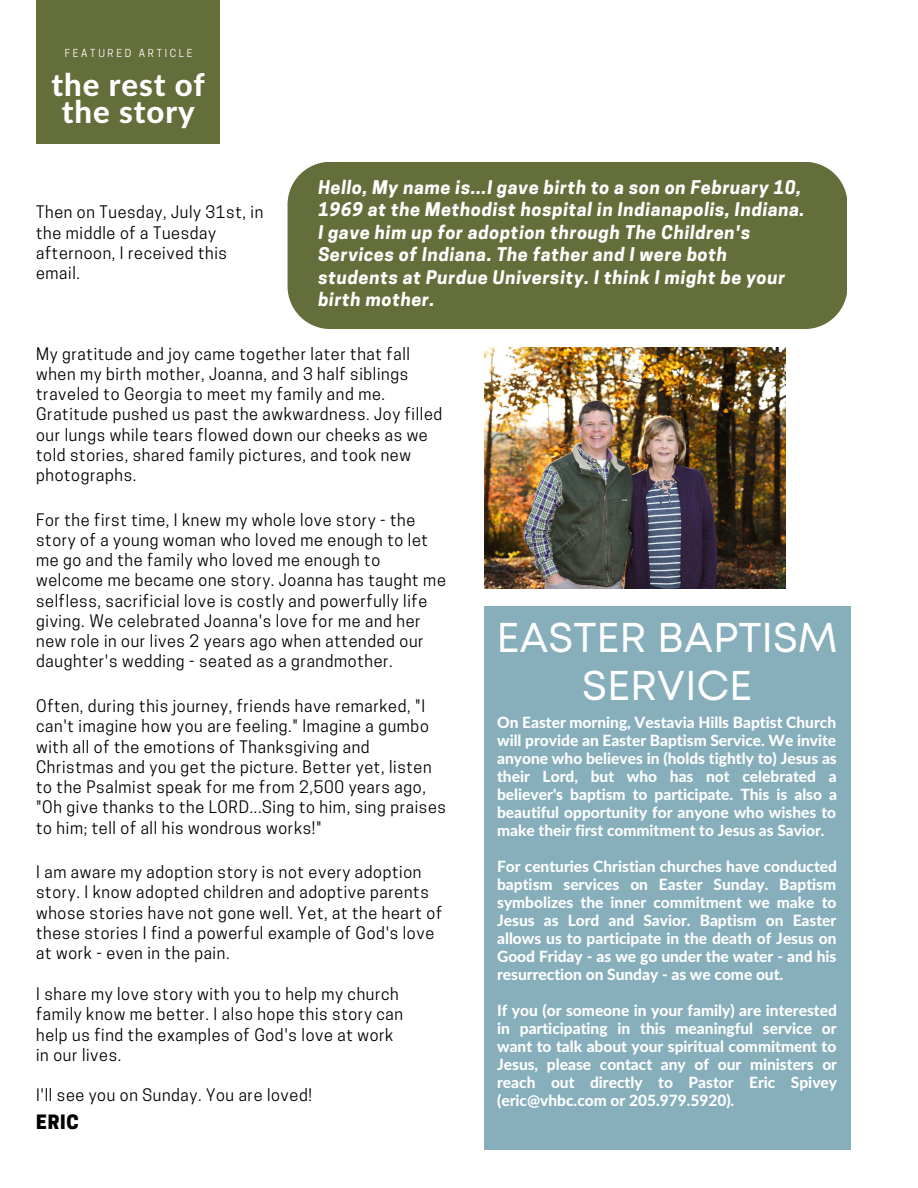
<style>
.page{position:relative;width:918px;height:1188px;background:#fff}
.page>*{position:absolute;margin:0;border:0;box-sizing:border-box;transform-origin:0 0}
.t1{font:41.55px/48.3px "Mont";color:#fff;text-align:center}
.t2{font:800 31.05px/26.8px "Lato Latin";letter-spacing:.03em;color:#fff;text-align:center}
.t3{font:800 18.6px "Cooper Hewitt";color:#000}
.t4{font:italic 700 17.7px/22.5px "Cooper Hewitt";letter-spacing:.04em;color:#fff}
.t5{font:16.2px/20.2px "Cooper Hewitt";letter-spacing:.04em;color:#000}
.t6{font:800 15.45px/18px "Lato Latin";color:#fff;text-align:justify}
.t7{font:10.35px "Cooper Hewitt";letter-spacing:.26em;color:#fff}
</style>
<div class="page">
<div style="left:36px;top:0;width:184px;height:143px;background:#646e3a"></div>
<div style="left:288px;top:162px;width:559px;height:167px;background:#646e3a"></div>
<img style="left:484px;top:347px;width:302px;height:242px">
<div style="left:484px;top:607px;width:366px;height:543px;background:#86aebb"></div>
<p class="t7" style="left:65px;top:49px;width:129px">FEATURED ARTICLE</p>
<h2 class="t2" style="left:52px;top:73px;width:155px">the rest of the story</h2>
<p class="t5" style="left:36px;top:204px;width:229px">Then on Tuesday, July 31st, in the middle of a Tuesday afternoon, I received this email.</p>
<p class="t4" style="left:318px;top:178px;width:488px">Hello, My name is...I gave birth to a son on February 10, 1969 at the Methodist hospital in Indianapolis, Indiana.<br>I gave him up for adoption through The Children's Services of Indiana. The father and I were both students at Purdue University. I think I might be your birth mother.</p>
<p class="t5" style="left:36px;top:346px;width:408px">My gratitude and joy came together later that fall when my birth mother, Joanna, and 3 half siblings traveled to Georgia to meet my family and me.<br>Gratitude pushed us past the awkwardness. Joy filled our lungs while tears flowed down our cheeks as we told stories, shared family pictures, and took new photographs.</p>
<p class="t5" style="left:36px;top:512px;width:411px">For the first time, I knew my whole love story - the story of a young woman who loved me enough to let me go and the family who loved me enough to welcome me became one story. Joanna has taught me selfless, sacrificial love is costly and powerfully life giving. We celebrated Joanna's love for me and her new role in our lives 2 years ago when attended our daughter's wedding - seated as a grandmother.</p>
<p class="t5" style="left:36px;top:698px;width:411px">Often, during this journey, friends have remarked, "I can't imagine how you are feeling." Imagine a gumbo with all of the emotions of Thanksgiving and Christmas and you get the picture. Better yet, listen to the Psalmist speak for me from 2,500 years ago, "Oh give thanks to the LORD...Sing to him, sing praises to him; tell of all his wondrous works!"</p>
<p class="t5" style="left:36px;top:864px;width:408px">I am aware my adoption story is not every adoption story. I know adopted children and adoptive parents whose stories have not gone well. Yet, at the heart of these stories I find a powerful example of God's love at work - even in the pain.</p>
<p class="t5" style="left:36px;top:986px;width:368px">I share my love story with you to help my church family know me better. I also hope this story can help us find the examples of God's love at work in our lives.</p>
<p class="t5" style="left:36px;top:1087px;width:277px">I'll see you on Sunday. You are loved!</p>
<p class="t3" style="left:36px;top:1115px;width:44px">ERIC</p>
<h1 class="t1" style="left:496px;top:616px;width:343px">EASTER BAPTISM<br>SERVICE</h1>
<p class="t6" style="left:497px;top:714px;width:341px">On Easter morning, Vestavia Hills Baptist Church will provide an Easter Baptism Service. We invite anyone who believes in (holds tightly to) Jesus as their Lord, but who has not celebrated a believer's baptism to participate. This is also a beautiful opportunity for anyone who wishes to make their first commitment to Jesus as Savior.</p>
<p class="t6" style="left:497px;top:858px;width:341px">For centuries Christian churches have conducted baptism services on Easter Sunday. Baptism symbolizes the inner commitment we make to Jesus as Lord and Savior. Baptism on Easter allows us to participate in the death of Jesus on Good Friday - as we go under the water - and his resurrection on Sunday - as we come out.</p>
<p class="t6" style="left:497px;top:1002px;width:342px">If you (or someone in your family) are interested in participating in this meaningful service or want to talk about your spiritual commitment to Jesus, please contact any of our ministers or reach out directly to Pastor Eric Spivey (eric@vhbc.com or 205.979.5920).</p>
</div>
